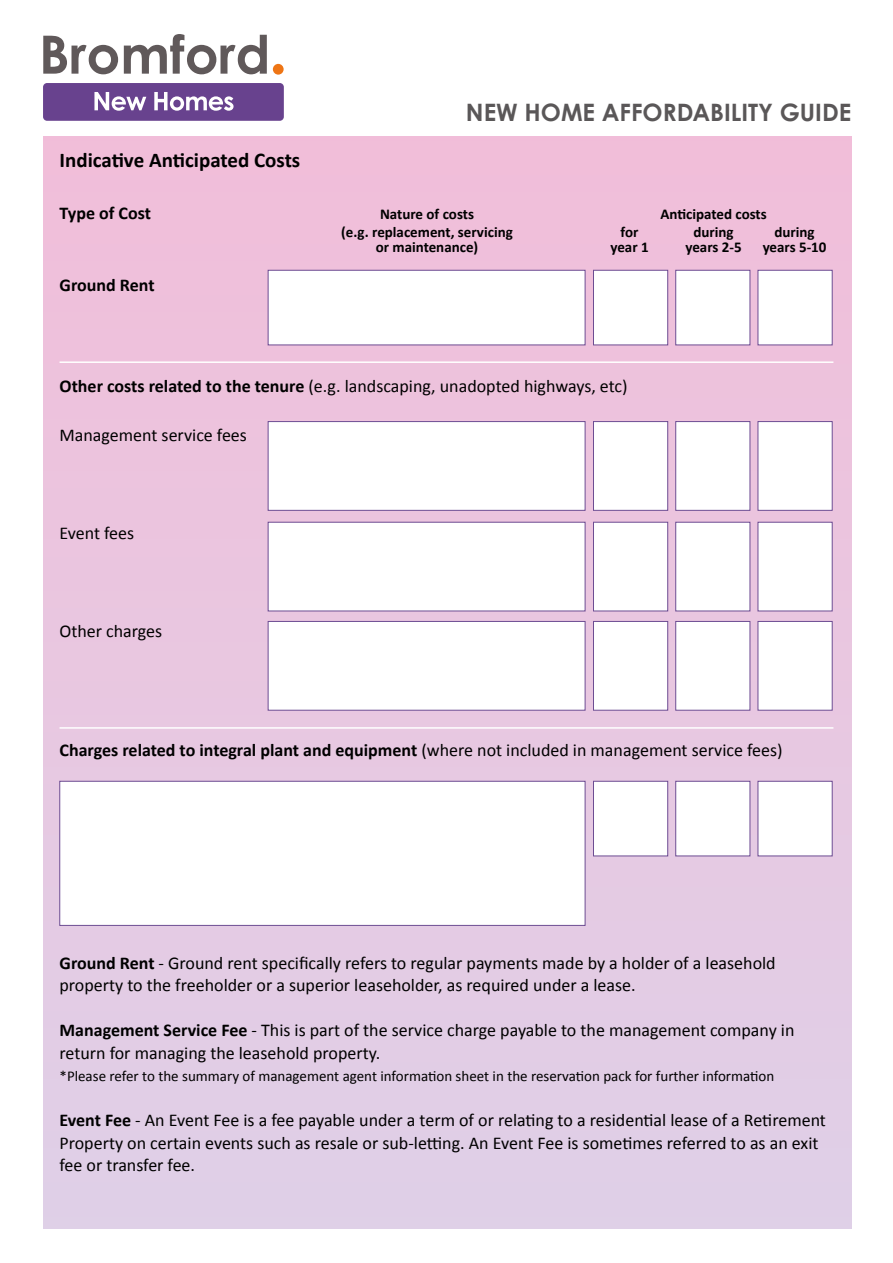
<style>
.page{position:relative;width:893px;height:1263px;background:#fff}
.page>*{position:absolute;margin:0;border:0;box-sizing:border-box;transform-origin:0 0}
.t1{font:700 24px "Century Gothic Pro";color:#5a5758}
.t2{font:700 21px "Calibri";color:#000}
.t3{font:18px/22.5px "Calibri";color:#000}
.t4{font:700 18px "Calibri";color:#000}
.t5{font:700 15px "Calibri";color:#000}
.t6{font:15px "Calibri";color:#000}
.s1{font-weight:700}
.s2{font-weight:400}
</style>
<div class="page">
<div style="left:43px;top:136px;width:808px;height:1093px;background:#e7c8e1"></div>
<svg style="left:43px;top:36px;width:75px;height:38px"></svg>
<svg style="left:124px;top:34px;width:143px;height:40px"></svg>
<div style="left:273px;top:64px;width:11px;height:11px;background:#ee7515;border-radius:50%"></div>
<div style="left:43px;top:83px;width:241px;height:38px;background:#68428e;border-radius:4px"></div>
<svg style="left:94px;top:92px;width:52px;height:19px"></svg>
<svg style="left:154px;top:92px;width:80px;height:19px"></svg>
<div style="left:268px;top:270px;width:317px;height:75px;background:#fff;border:1px solid #6d4d93"></div>
<div style="left:593px;top:270px;width:75px;height:75px;background:#fff;border:1px solid #6d4d93"></div>
<div style="left:675px;top:270px;width:75px;height:75px;background:#fff;border:1px solid #6d4d93"></div>
<div style="left:758px;top:270px;width:74px;height:75px;background:#fff"></div>
<div style="left:268px;top:421px;width:317px;height:90px;background:#fff;border:1px solid #6d4d93"></div>
<div style="left:593px;top:421px;width:75px;height:90px;background:#fff;border:1px solid #6d4d93"></div>
<div style="left:675px;top:421px;width:75px;height:90px;background:#fff;border:1px solid #6d4d93"></div>
<div style="left:758px;top:421px;width:74px;height:90px;background:#fff;border:1px solid #6d4d93"></div>
<div style="left:268px;top:522px;width:317px;height:89px;background:#fff;border:1px solid #6d4d93"></div>
<div style="left:593px;top:522px;width:75px;height:89px;background:#fff;border:1px solid #6d4d93"></div>
<div style="left:675px;top:522px;width:75px;height:89px;background:#fff;border:1px solid #6d4d93"></div>
<div style="left:758px;top:522px;width:74px;height:89px;background:#fff"></div>
<div style="left:268px;top:621px;width:317px;height:89px;background:#fff;border:1px solid #6d4d93"></div>
<div style="left:593px;top:621px;width:75px;height:89px;background:#fff;border:1px solid #6d4d93"></div>
<div style="left:675px;top:621px;width:75px;height:89px;background:#fff;border:1px solid #6d4d93"></div>
<div style="left:758px;top:621px;width:74px;height:89px;background:#fff"></div>
<div style="left:60px;top:781px;width:525px;height:145px;background:#fff;border:1px solid #6d4d93"></div>
<div style="left:593px;top:781px;width:75px;height:75px;background:#fff;border:1px solid #6d4d93"></div>
<div style="left:675px;top:781px;width:75px;height:75px;background:#fff;border:1px solid #6d4d93"></div>
<div style="left:758px;top:781px;width:74px;height:75px;background:#fff"></div>
<hr style="left:60px;top:361px;width:773px;height:2px;background:#fff">
<hr style="left:60px;top:727px;width:773px;height:2px;background:#fff">
<h1 class="t1" style="left:466px;top:98px;width:387px">NEW HOME AFFORDABILITY GUIDE</h1>
<p class="t2" style="left:60px;top:146px;width:242px">Indicative Anticipated Costs</p>
<p class="t4" style="left:60px;top:201px;width:93px">Type of Cost</p>
<p class="t5" style="left:380px;top:204px;width:95px">Nature of costs</p>
<p class="t5" style="left:660px;top:204px;width:108px">Anticipated costs</p>
<p class="t5" style="left:341px;top:222px;width:173px">(e.g. replacement, servicing</p>
<p class="t5" style="left:621px;top:222px;width:19px">for</p>
<p class="t5" style="left:693px;top:222px;width:42px">during</p>
<p class="t5" style="left:774px;top:222px;width:42px">during</p>
<p class="t5" style="left:376px;top:237px;width:104px">or maintenance)</p>
<p class="t5" style="left:610px;top:237px;width:40px">year 1</p>
<p class="t5" style="left:685px;top:237px;width:58px">years 2-5</p>
<p class="t5" style="left:763px;top:237px;width:65px">years 5-10</p>
<p class="t4" style="left:60px;top:272px;width:97px">Ground Rent</p>
<p class="t3" style="left:60px;top:374px;width:570px"><span class="s1">Other costs related to the tenure</span> (e.g. landscaping, unadopted highways, etc)</p>
<p class="t3" style="left:60px;top:423px;width:189px">Management service fees</p>
<p class="t3" style="left:60px;top:521px;width:76px">Event fees</p>
<p class="t3" style="left:60px;top:619px;width:104px">Other charges</p>
<p class="t4" style="left:60px;top:737px;width:724px">Charges related to integral plant and equipment <span class="s2">(where not included in management service fees)</span></p>
<p class="t3" style="left:60px;top:951px;width:718px"><span class="s1">Ground Rent</span> - Ground rent specifically refers to regular payments made by a holder of a leasehold property to the freeholder or a superior leaseholder, as required under a lease.</p>
<p class="t3" style="left:60px;top:1019px;width:736px"><span class="s1">Management Service Fee</span> - This is part of the service charge payable to the management company in return for managing the leasehold property.</p>
<p class="t6" style="left:60px;top:1066px;width:716px">*Please refer to the summary of management agent information sheet in the reservation pack for further information</p>
<p class="t3" style="left:60px;top:1109px;width:768px"><span class="s1">Event Fee</span> - An Event Fee is a fee payable under a term of or relating to a residential lease of a Retirement<br>Property on certain events such as resale or sub-letting. An Event Fee is sometimes referred to as an exit fee or transfer fee.</p>
</div>
